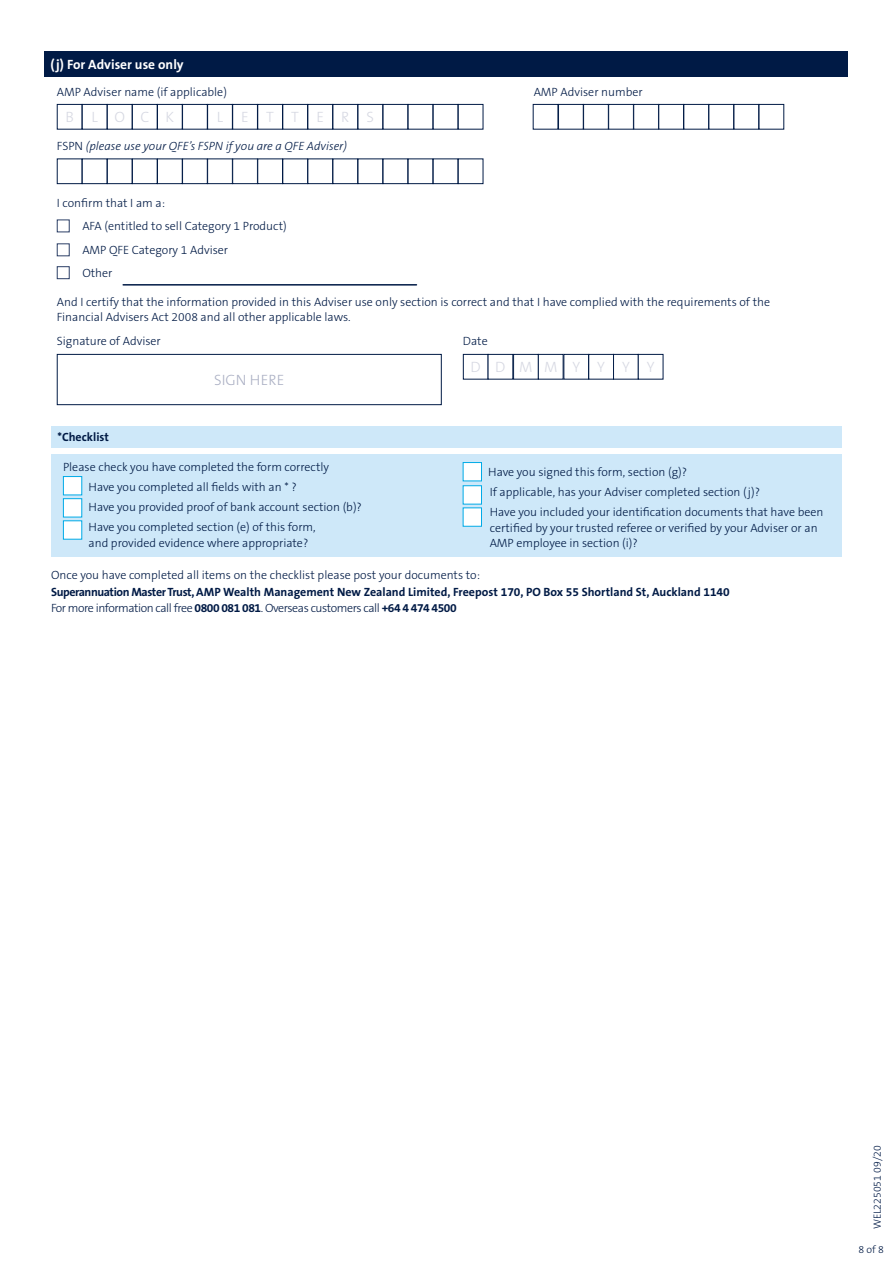
<style>
.page{position:relative;width:893px;height:1263px;background:#fff}
.page>*{position:absolute;margin:0;border:0;box-sizing:border-box;transform-origin:0 0}
.t1{font:300 15px "The Sans B3";letter-spacing:1.13em;color:#d6d8e2}
.t2{font:300 15px "The Sans B3";color:#abb0c4}
.t3{font:300 15px "The Sans B3";letter-spacing:1.065em;color:#d6d8e2}
.t4{font:700 13.5px "The Sans B7";color:#fff}
.t5{font:300 12px/20px "The Sans B3";color:#001a45}
.t6{font:700 12px "The Sans B7";color:#001a45}
.t7{font:300 12px "The Sans B3";letter-spacing:-.035em;color:#001a45}
.t8{font:italic 300 12px "The Sans B3";color:#001a45}
.t9{font:300 10.5px "The Sans B3";color:#001a45}
.s1{font-style:normal}
.s2{font-family:"The Sans B7";font-weight:700}
</style>
<div class="page">
<div style="left:51px;top:454px;width:790px;height:103px;background:#cee8f9"></div>
<div style="left:63px;top:476px;width:19px;height:19px;background:#fff;border:1px solid #00aae7"></div>
<div style="left:63px;top:498px;width:19px;height:19px;background:#fff;border:1px solid #00aae7"></div>
<div style="left:63px;top:520px;width:19px;height:20px;background:#fff;border:1px solid #00aae7"></div>
<div style="left:463px;top:462px;width:19px;height:19px;background:#fff;border:1px solid #00aae7"></div>
<div style="left:463px;top:485px;width:19px;height:19px;background:#fff;border:1px solid #00aae7"></div>
<div style="left:463px;top:507px;width:19px;height:20px;background:#fff;border:1px solid #00aae7"></div>
<div style="left:51px;top:426px;width:791px;height:21px;background:#cee8f9"></div>
<div style="left:44px;top:51px;width:804px;height:26px;background:#001a45"></div>
<div style="left:82px;top:104px;width:25px;height:26px;border:1px solid #001a45"></div>
<div style="left:107px;top:104px;width:25px;height:26px;border:1px solid #001a45"></div>
<div style="left:132px;top:104px;width:26px;height:26px;border:1px solid #001a45"></div>
<div style="left:157px;top:104px;width:26px;height:26px;border:1px solid #001a45"></div>
<div style="left:182px;top:104px;width:26px;height:26px;background:#fff;border:1px solid #001a45"></div>
<div style="left:207px;top:104px;width:26px;height:26px;border:1px solid #001a45"></div>
<div style="left:232px;top:104px;width:26px;height:26px;border:1px solid #001a45"></div>
<div style="left:257px;top:104px;width:26px;height:26px;border:1px solid #001a45"></div>
<div style="left:282px;top:104px;width:26px;height:26px;border:1px solid #001a45"></div>
<div style="left:307px;top:104px;width:26px;height:26px;border:1px solid #001a45"></div>
<div style="left:333px;top:104px;width:25px;height:26px;border:1px solid #001a45"></div>
<div style="left:358px;top:104px;width:25px;height:26px;border:1px solid #001a45"></div>
<div style="left:383px;top:104px;width:25px;height:26px;background:#fff;border:1px solid #001a45"></div>
<div style="left:458px;top:104px;width:25px;height:26px;background:#fff;border:1px solid #001a45"></div>
<div style="left:558px;top:104px;width:26px;height:26px;background:#fff;border:1px solid #001a45"></div>
<div style="left:583px;top:104px;width:26px;height:26px;background:#fff;border:1px solid #001a45"></div>
<div style="left:608px;top:104px;width:26px;height:26px;background:#fff;border:1px solid #001a45"></div>
<div style="left:633px;top:104px;width:26px;height:26px;background:#fff;border:1px solid #001a45"></div>
<div style="left:658px;top:104px;width:26px;height:26px;background:#fff;border:1px solid #001a45"></div>
<div style="left:683px;top:104px;width:26px;height:26px;border:1px solid #001a45"></div>
<div style="left:708px;top:104px;width:26px;height:26px;background:#fff;border:1px solid #001a45"></div>
<div style="left:734px;top:104px;width:25px;height:26px;background:#fff;border:1px solid #001a45"></div>
<div style="left:82px;top:158px;width:25px;height:26px;border:1px solid #001a45"></div>
<div style="left:107px;top:158px;width:25px;height:26px;background:#fff;border:1px solid #001a45"></div>
<div style="left:132px;top:158px;width:26px;height:26px;background:#fff;border:1px solid #001a45"></div>
<div style="left:157px;top:158px;width:26px;height:26px;background:#fff;border:1px solid #001a45"></div>
<div style="left:182px;top:158px;width:26px;height:26px;background:#fff;border:1px solid #001a45"></div>
<div style="left:207px;top:158px;width:26px;height:26px;background:#fff;border:1px solid #001a45"></div>
<div style="left:232px;top:158px;width:26px;height:26px;background:#fff;border:1px solid #001a45"></div>
<div style="left:257px;top:158px;width:26px;height:26px;background:#fff;border:1px solid #001a45"></div>
<div style="left:282px;top:158px;width:26px;height:26px;border:1px solid #001a45"></div>
<div style="left:307px;top:158px;width:26px;height:26px;background:#fff;border:1px solid #001a45"></div>
<div style="left:333px;top:158px;width:25px;height:26px;background:#fff;border:1px solid #001a45"></div>
<div style="left:358px;top:158px;width:25px;height:26px;background:#fff;border:1px solid #001a45"></div>
<div style="left:383px;top:158px;width:25px;height:26px;background:#fff;border:1px solid #001a45"></div>
<div style="left:458px;top:158px;width:25px;height:26px;background:#fff;border:1px solid #001a45"></div>
<div style="left:57px;top:354px;width:385px;height:51px;border:1px solid #001a45"></div>
<hr style="left:123px;top:284px;width:293px;height:2px;background:#001a45">
<div style="left:57px;top:220px;width:13px;height:12px;background:#fff;border:1px solid #2c3f66"></div>
<div style="left:57px;top:243px;width:13px;height:13px;background:#fff;border:1px solid #2c3f66"></div>
<div style="left:57px;top:266px;width:13px;height:13px;background:#fff;border:1px solid #2c3f66"></div>
<div style="left:463px;top:354px;width:25px;height:25px;border:1px solid #001a45"></div>
<div style="left:513px;top:354px;width:26px;height:25px;border:1px solid #001a45"></div>
<div style="left:538px;top:354px;width:25px;height:25px;border:1px solid #001a45"></div>
<div style="left:563px;top:354px;width:26px;height:25px;border:1px solid #001a45"></div>
<div style="left:588px;top:354px;width:26px;height:25px;border:1px solid #001a45"></div>
<div style="left:613px;top:354px;width:26px;height:25px;border:1px solid #001a45"></div>
<div style="left:638px;top:354px;width:25px;height:25px;border:1px solid #001a45"></div>
<p class="t4" style="left:51px;top:57px;width:135px">( j) For Adviser use only</p>
<p class="t5" style="left:57px;top:82px;width:172px">AMP Adviser name (if applicable)</p>
<p class="t5" style="left:534px;top:82px;width:111px">AMP Adviser number</p>
<p class="t1" style="left:65px;top:109px;width:110px">BLOCK</p>
<p class="t1" style="left:217px;top:109px;width:159px">LETT ERS</p>
<p class="t8" style="left:57px;top:139px;width:292px"><span class="s1">FSPN</span> (please use your QFE’s FSPN if you are a QFE Adviser)</p>
<p class="t5" style="left:82px;top:191px;width:206px;line-height:23.5px;text-indent:-26px">I confirm that I am a:<br>AFA (entitled to sell Category 1 Product)<br>AMP QFE Category 1 Adviser<br>Other</p>
<p class="t5" style="left:57px;top:294px;width:715px;line-height:15.8px">And I certify that the information provided in this Adviser use only section is correct and that I have complied with the requirements of the<br>Financial Advisers Act 2008 and all other applicable laws.</p>
<p class="t5" style="left:57px;top:332px;width:106px">Signature of Adviser</p>
<p class="t6" style="left:57px;top:430px;width:53px">*Checklist</p>
<p class="t2" style="left:214px;top:372px;width:72px">SIGN HERE</p>
<p class="t5" style="left:89px;top:457px;width:275px;text-indent:-26px">Please check you have completed the form correctly<br>Have you completed all fields with an * ?<br>Have you provided proof of bank account section (b)?<br>Have you completed section (e) of this form,</p>
<p class="t5" style="left:89px;top:533px;width:221px">and provided evidence where appropriate?</p>
<p class="t5" style="left:463px;top:332px;width:26px">Date</p>
<p class="t3" style="left:471px;top:359px;width:185px">DD MMYYYY</p>
<p class="t5" style="left:488px;top:462px;width:337px">Have you signed this form, section (g)?<br>If applicable, has your Adviser completed section (j)?<br>Have you included your identification documents that have been</p>
<p class="t5" style="left:490px;top:520px;width:329px;line-height:15.8px">certified by your trusted referee or verified by your Adviser or an<br>AMP employee in section (i)?</p>
<p class="t5" style="left:51px;top:565px;width:431px">Once you have completed all items on the checklist please post your documents to:</p>
<p class="t6" style="left:51px;top:586px;width:680px">Superannuation Master Trust, AMP Wealth Management New Zealand Limited, Freepost 170, PO Box 55 Shortland St, Auckland 1140</p>
<p class="t7" style="left:51px;top:602px;width:407px">For more information call free <span class="s2">0800 081 081</span>. Overseas customers call <span class="s2">+64 4 474 4500</span></p>
<p class="t9" style="left:872px;top:1229px;width:86px;rotate:-90deg">WEL225051 09/20</p>
<p class="t9" style="left:858px;top:1244px;width:27px">8 of 8</p>
</div>
